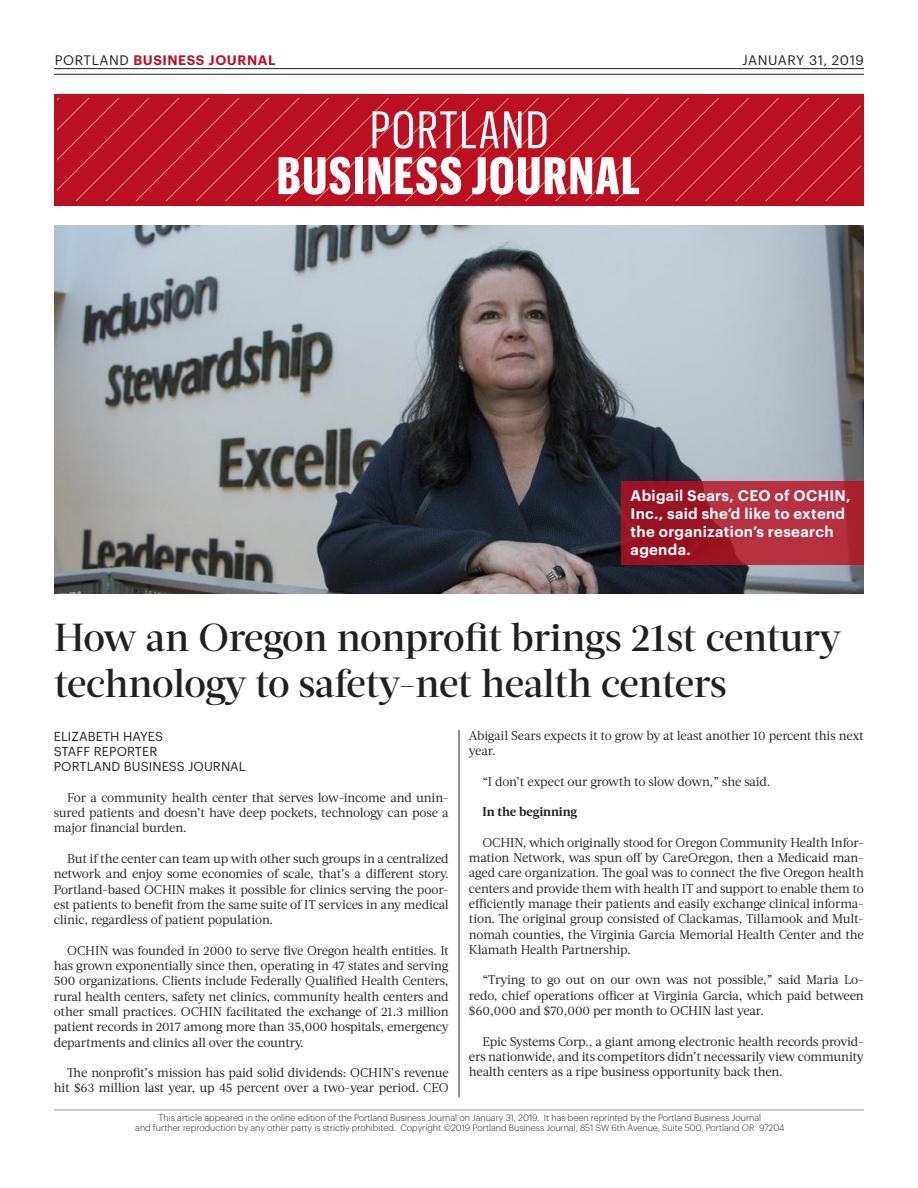
<style>
.page{position:relative;width:918px;height:1188px;background:#fff}
.page>*{position:absolute;margin:0;border:0;box-sizing:border-box;transform-origin:0 0}
.t1{font:500 39px/46.8px "Acta Headline";letter-spacing:-.015em;color:#231f20}
.t2{font:600 15px/18px "Graphik";letter-spacing:.02em;color:#fff}
.t3{font:600 13.5px "Graphik";letter-spacing:.04em;color:#ba1021}
.t4{font:13.5px "Graphik";letter-spacing:.04em;color:#231f20}
.t5{font:12.75px/15.3px "Acta";letter-spacing:-.015em;color:#231f20;text-align:justify}
.t6{font:12.75px/15.3px "Graphik";letter-spacing:.005em;color:#231f20}
.t7{font:700 12.75px "Acta";letter-spacing:-.01em;color:#231f20}
.t8{font:300 9px "Graphik";color:#231f20}
.s1{font-weight:400;color:#231f20}
</style>
<div class="page">
<hr style="left:54px;top:1110px;width:810px;height:1px;background:#939598">
<hr style="left:54px;top:68px;width:810px;height:1px;background:#231f20">
<hr style="left:54px;top:74px;width:810px;height:1px;background:#231f20">
<div style="left:55px;top:94px;width:809px;height:112px;background:#ba1021"></div>
<svg style="left:58px;top:99px;width:803px;height:102px"></svg>
<svg style="left:373px;top:111px;width:40px;height:38px"></svg>
<svg style="left:420px;top:111px;width:101px;height:37px"></svg>
<svg style="left:528px;top:111px;width:18px;height:37px"></svg>
<svg style="left:279px;top:157px;width:71px;height:38px"></svg>
<div style="left:355px;top:157px;width:8px;height:37px;background:#fff"></div>
<svg style="left:368px;top:157px;width:93px;height:38px"></svg>
<svg style="left:472px;top:157px;width:167px;height:38px"></svg>
<img style="left:55px;top:225px;width:809px;height:369px">
<hr style="left:459px;top:730px;width:1px;height:367px;background:#231f20">
<svg style="left:622px;top:481px;width:242px;height:83px;background:#a92333"></svg>
<p class="t3" style="left:55px;top:50px;width:222px"><span class="s1">PORTLAND</span> BUSINESS JOURNAL</p>
<p class="t4" style="left:742px;top:50px;width:123px">JANUARY 31, 2019</p>
<p class="t2" style="left:631px;top:485px;width:222px">Abigail Sears, CEO of OCHIN,<br>Inc., said she’d like to extend the organization’s research agenda.</p>
<p class="t1" style="left:54px;top:614px;width:789px">How an Oregon nonprofit brings 21st century technology to safety-net health centers</p>
<p class="t6" style="left:54px;top:727px;width:193px">ELIZABETH HAYES<br>STAFF REPORTER<br>PORTLAND BUSINESS JOURNAL</p>
<p class="t5" style="left:54px;top:790px;width:396px;text-indent:14px">For a community health center that serves low-income and unin&shy;sured patients and doesn’t have deep pockets, technology can pose a major financial burden.</p>
<p class="t5" style="left:54px;top:851px;width:396px;text-indent:14px">But if the center can team up with other such groups in a centralized network and enjoy some economies of scale, that’s a different story.<br>Portland-based OCHIN makes it possible for clinics serving the poor&shy;est patients to benefit from the same suite of IT services in any medical clinic, regardless of patient population.</p>
<p class="t5" style="left:54px;top:943px;width:396px;text-indent:14px">OCHIN was founded in 2000 to serve five Oregon health entities. It has grown exponentially since then, operating in 47 states and serving 500 organizations. Clients include Federally Qualified Health Centers, rural health centers, safety net clinics, community health centers and other small practices. OCHIN facilitated the exchange of 21.3 million patient records in 2017 among more than 35,000 hospitals, emergency departments and clinics all over the country.</p>
<p class="t5" style="left:54px;top:1065px;width:396px;text-align:right">The nonprofit’s mission has paid solid dividends: OCHIN’s revenue hit $63 million last year, up 45 percent over a two-year period. CEO</p>
<p class="t5" style="left:469px;top:728px;width:396px">Abigail Sears expects it to grow by at least another 10 percent this next year.</p>
<p class="t5" style="left:482px;top:774px;width:289px">“I don’t expect our growth to slow down,” she said.</p>
<p class="t7" style="left:482px;top:804px;width:96px">In the beginning</p>
<p class="t5" style="left:469px;top:835px;width:396px;text-indent:14px">OCHIN, which originally stood for Oregon Community Health Infor&shy;mation Network, was spun off by CareOregon, then a Medicaid man&shy;aged care organization. The goal was to connect the five Oregon health centers and provide them with health IT and support to enable them to efficiently manage their patients and easily exchange clinical informa&shy;tion. The original group consisted of Clackamas, Tillamook and Mult&shy;nomah counties, the Virginia Garcia Memorial Health Center and the Klamath Health Partnership.</p>
<p class="t5" style="left:469px;top:973px;width:396px;text-indent:14px">“Trying to go out on our own was not possible,” said Maria Lo&shy;redo, chief operations officer at Virginia Garcia, which paid between $60,000 and $70,000 per month to OCHIN last year.</p>
<p class="t5" style="left:469px;top:1034px;width:396px;text-indent:14px">Epic Systems Corp., a giant among electronic health records provid&shy;ers nationwide, and its competitors didn’t necessarily view community health centers as a ripe business opportunity back then.</p>
<p class="t8" style="left:159px;top:1111px;width:604px">This article appeared in the online edition of the Portland Business Journal on January 31, 2019. It has been reprinted by the Portland Business Journal</p>
<p class="t8" style="left:135px;top:1121px;width:651px">and further reproduction by any other party is strictly prohibited. Copyright ©2019 Portland Business Journal, 851 SW 6th Avenue, Suite 500, Portland OR 97204</p>
</div>
